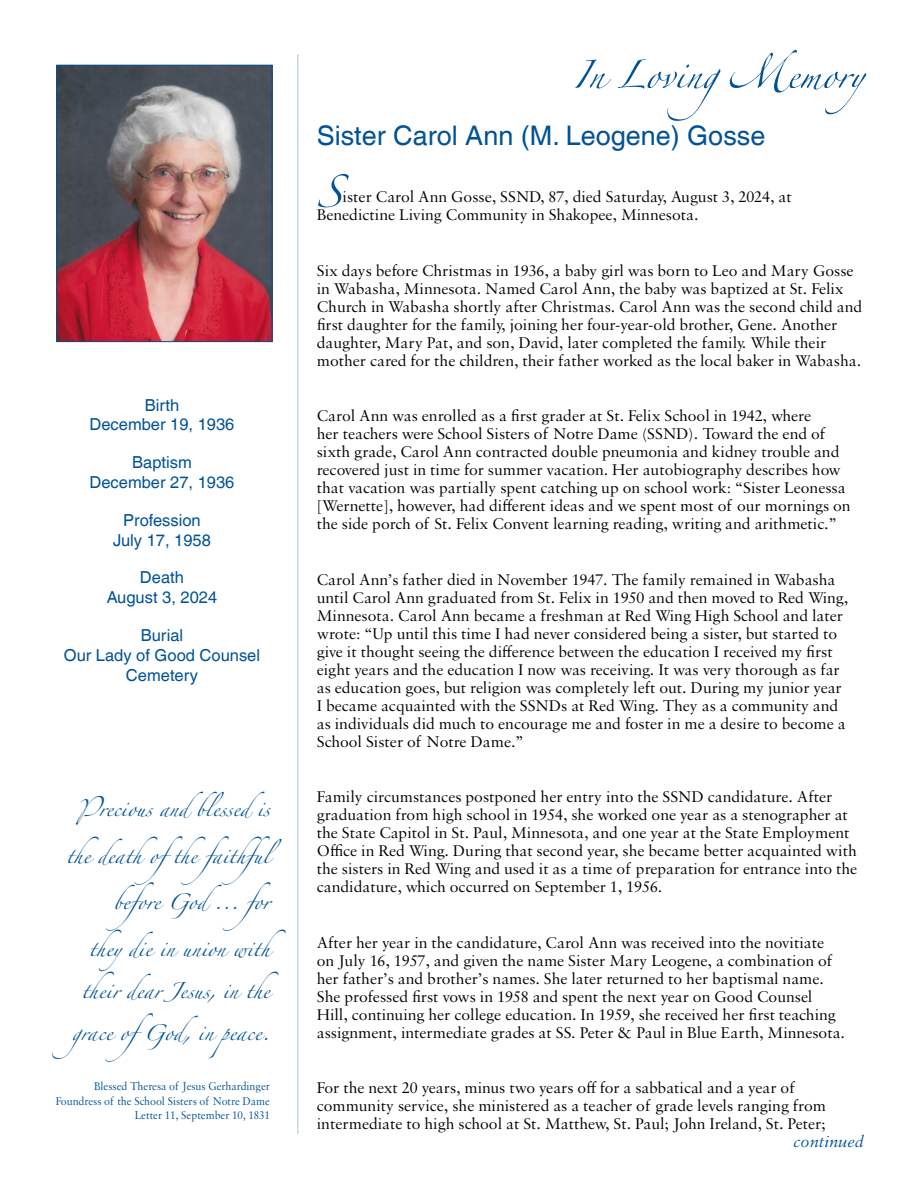
<style>
.page{position:relative;width:918px;height:1188px;background:#fff}
.page>*{position:absolute;margin:0;border:0;box-sizing:border-box;transform-origin:0 0}
.t1{font:72px "Zapfino Extra LT Pro";color:#005295}
.t2{font:63px "Zapfino Extra LT Pro";color:#005295}
.t3{font:36px/42px "Zapfino Extra LT Pro";color:#005295}
.t4{font:27px "Helvetica LT Com";color:#005295}
.t5{font:italic 17.25px "Sabon MT Pro";color:#005295}
.t6{font:16.5px/18px "Sabon MT Pro";color:#000}
.t7{font:16.5px/19.8px "Helvetica LT Com";color:#005295;text-align:center}
.t8{font:12px/14.4px "Sabon MT Pro";color:#005295;text-align:right;scale:.93 1}
</style>
<div class="page">
<hr style="left:297px;top:54px;width:1px;height:1080px;background:#c4d9e8">
<img style="left:58px;top:67px;width:212px;height:273px">
<div style="left:56px;top:65px;width:216px;height:277px;border:1px solid #005295"></div>
<p class="t7" style="left:90px;top:395px;width:146px">Birth<br>December 19, 1936</p>
<p class="t7" style="left:90px;top:452px;width:146px">Baptism<br>December 27, 1936</p>
<p class="t7" style="left:113px;top:510px;width:99px">Profession<br>July 17, 1958</p>
<p class="t7" style="left:107px;top:568px;width:112px">Death<br>August 3, 2024</p>
<p class="t7" style="left:64px;top:625px;width:198px">Burial<br>Our Lady of Good Counsel<br>Cemetery</p>
<h3 class="t3" style="left:78px;top:783px;width:193px">Precious and blessed is</h3>
<h3 class="t3" style="left:66px;top:829px;width:228px">the death ofthe faithful</h3>
<h3 class="t3" style="left:113px;top:876px;width:182px">before God ... for</h3>
<h3 class="t3" style="left:89px;top:922px;width:182px">they die in union with</h3>
<h3 class="t3" style="left:72px;top:964px;width:199px">their dear Jesus, in the grace ofGod, in peace.</h3>
<p class="t8" style="left:56px;top:1079px;width:232px">Blessed Theresa of Jesus Gerhardinger<br>Foundress of the School Sisters of Notre Dame<br>Letter 11, September 10, 1831</p>
<h2 class="t2" style="left:573px;top:29px;width:293px">In LovingMemory</h2>
<h3 class="t4" style="left:317px;top:120px;width:450px">Sister Carol Ann (M. Leogene) Gosse</h3>
<h1 class="t1" style="left:317px;top:140px;width:27px">S</h1>
<p class="t6" style="left:317px;top:188px;width:476px;text-indent:26px">ister Carol Ann Gosse, SSND, 87, died Saturday, August 3, 2024, at<br>Benedictine Living Community in Shakopee, Minnesota.</p>
<p class="t6" style="left:317px;top:261px;width:547px">Six days before Christmas in 1936, a baby girl was born to Leo and Mary Gosse in Wabasha, Minnesota. Named Carol Ann, the baby was baptized at St. Felix Church in Wabasha shortly after Christmas. Carol Ann was the second child and first daughter for the family, joining her four-year-old brother, Gene. Another daughter, Mary Pat, and son, David, later completed the family. While their mother cared for the children, their father worked as the local baker in Wabasha.</p>
<p class="t6" style="left:317px;top:407px;width:535px">Carol Ann was enrolled as a first grader at St. Felix School in 1942, where<br>her teachers were School Sisters of Notre Dame (SSND). Toward the end of sixth grade, Carol Ann contracted double pneumonia and kidney trouble and recovered just in time for summer vacation. Her autobiography describes how that vacation was partially spent catching up on school work: “Sister Leonessa [Wernette], however, had different ideas and we spent most of our mornings on the side porch of St. Felix Convent learning reading, writing and arithmetic.”</p>
<p class="t6" style="left:317px;top:570px;width:533px">Carol Ann’s father died in November 1947. The family remained in Wabasha until Carol Ann graduated from St. Felix in 1950 and then moved to Red Wing, Minnesota. Carol Ann became a freshman at Red Wing High School and later wrote: “Up until this time I had never considered being a sister, but started to give it thought seeing the difference between the education I received my first eight years and the education I now was receiving. It was very thorough as far as education goes, but religion was completely left out. During my junior year I became acquainted with the SSNDs at Red Wing. They as a community and as individuals did much to encourage me and foster in me a desire to become a School Sister of Notre Dame.”</p>
<p class="t6" style="left:317px;top:788px;width:542px">Family circumstances postponed her entry into the SSND candidature. After graduation from high school in 1954, she worked one year as a stenographer at the State Capitol in St. Paul, Minnesota, and one year at the State Employment Office in Red Wing. During that second year, she became better acquainted with the sisters in Red Wing and used it as a time of preparation for entrance into the candidature, which occurred on September 1, 1956.</p>
<p class="t6" style="left:317px;top:933px;width:530px">After her year in the candidature, Carol Ann was received into the novitiate on July 16, 1957, and given the name Sister Mary Leogene, a combination of her father’s and brother’s names. She later returned to her baptismal name.<br>She professed first vows in 1958 and spent the next year on Good Counsel Hill, continuing her college education. In 1959, she received her first teaching assignment, intermediate grades at SS. Peter &amp; Paul in Blue Earth, Minnesota.</p>
<p class="t6" style="left:317px;top:1079px;width:511px">For the next 20 years, minus two years off for a sabbatical and a year of community service, she ministered as a teacher of grade levels ranging from intermediate to high school at St. Matthew, St. Paul; John Ireland, St. Peter;</p>
<p class="t5" style="left:793px;top:1131px;width:72px">continued</p>
</div>
